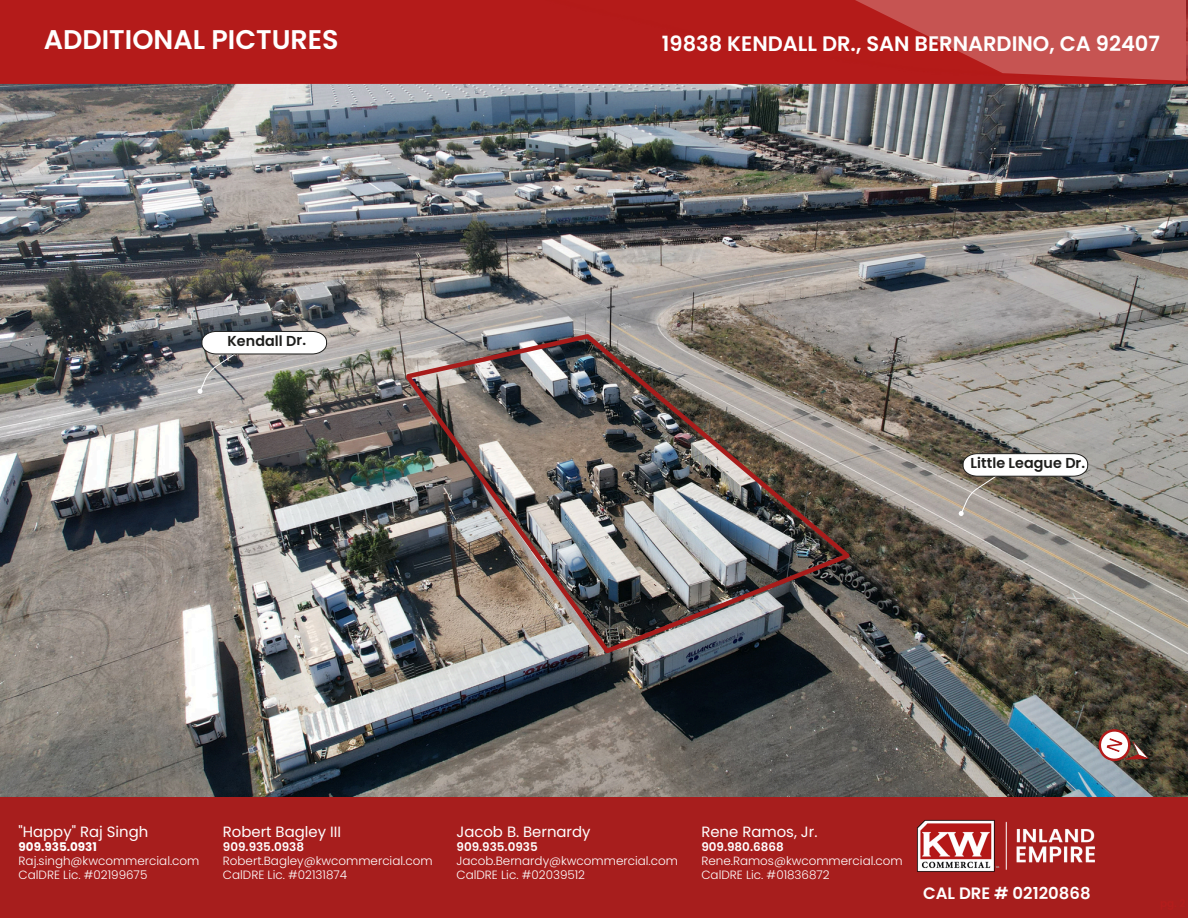
<style>
.page{position:relative;width:1188px;height:918px;background:#fff}
.page>*{position:absolute;margin:0;border:0;box-sizing:border-box;transform-origin:0 0}
.t1{font:600 27px "Poppins";color:#fff}
.t2{font:600 21px "Poppins";color:#fff}
.t3{font:600 16.5px "Poppins";color:#fff}
.t4{font:14.85px "Poppins";color:#fff}
.t5{font:600 14.4px "Poppins";letter-spacing:-.01em;color:#1e1e1c}
.t6{font:300 12px/14px "Poppins";color:#fff}
.s1{font-weight:700}
.s2{font-weight:600}
</style>
<div class="page">
<img style="left:0;top:84px;width:1188px;height:713px">
<div style="left:0;top:0;width:1188px;height:84px;background:#b41b1a"></div>
<img style="left:545px;top:0;width:643px;height:82px">
<div style="left:0;top:797px;width:1188px;height:121px;background:#a71e1d"></div>
<img style="left:917px;top:819px;width:178px;height:53px">
<svg style="left:1097px;top:727px;width:52px;height:36px"></svg>
<svg style="left:959px;top:453px;width:129px;height:63px"></svg>
<svg style="left:198px;top:331px;width:129px;height:63px"></svg>
<img style="left:402px;top:371px;width:211px;height:286px">
<img style="left:583px;top:331px;width:271px;height:231px">
<img style="left:602px;top:550px;width:251px;height:106px">
<img style="left:403px;top:331px;width:190px;height:51px">
<h4 class="t1" style="left:44px;top:21px;width:297px">ADDITIONAL PICTURES</h4>
<p class="t5" style="left:227px;top:331px;width:80px">Kendall Dr.</p>
<h1 class="t2" style="left:662px;top:29px;width:500px">19838 KENDALL DR., SAN BERNARDINO, CA 92407</h1>
<p class="t5" style="left:971px;top:453px;width:116px">Little League Dr.</p>
<p class="t4" style="left:19px;top:822px;width:131px">"Happy" Raj Singh</p>
<p class="t6" style="left:19px;top:840px;width:182px"><span class="s1">909.935.0931<br></span>Raj.singh@kwcommercial.com<br>CalDRE Lic. #02199675</p>
<h5 class="t4" style="left:223px;top:822px;width:120px">Robert Bagley III</h5>
<h5 class="t6" style="left:223px;top:840px;width:211px"><span class="s2">909.935.0938<br></span>Robert.Bagley@kwcommercial.com<br>CalDRE Lic. #02131874</h5>
<h5 class="t4" style="left:457px;top:822px;width:136px">Jacob B. Bernardy</h5>
<h5 class="t6" style="left:457px;top:840px;width:223px"><span class="s2">909.935.0935<br></span>Jacob.Bernardy@kwcommercial.com<br>CalDRE Lic. #02039512</h5>
<p class="t4" style="left:701px;top:822px;width:118px">Rene Ramos, Jr.</p>
<p class="t6" style="left:701px;top:840px;width:203px"><span class="s2">909.980.6868<br></span>Rene.Ramos@kwcommercial.com</p>
<h4 class="t6" style="left:701px;top:868px;width:130px">CalDRE Lic. #01836872</h4>
<p class="t3" style="left:923px;top:882px;width:169px">CAL DRE # 02120868</p>
</div>
